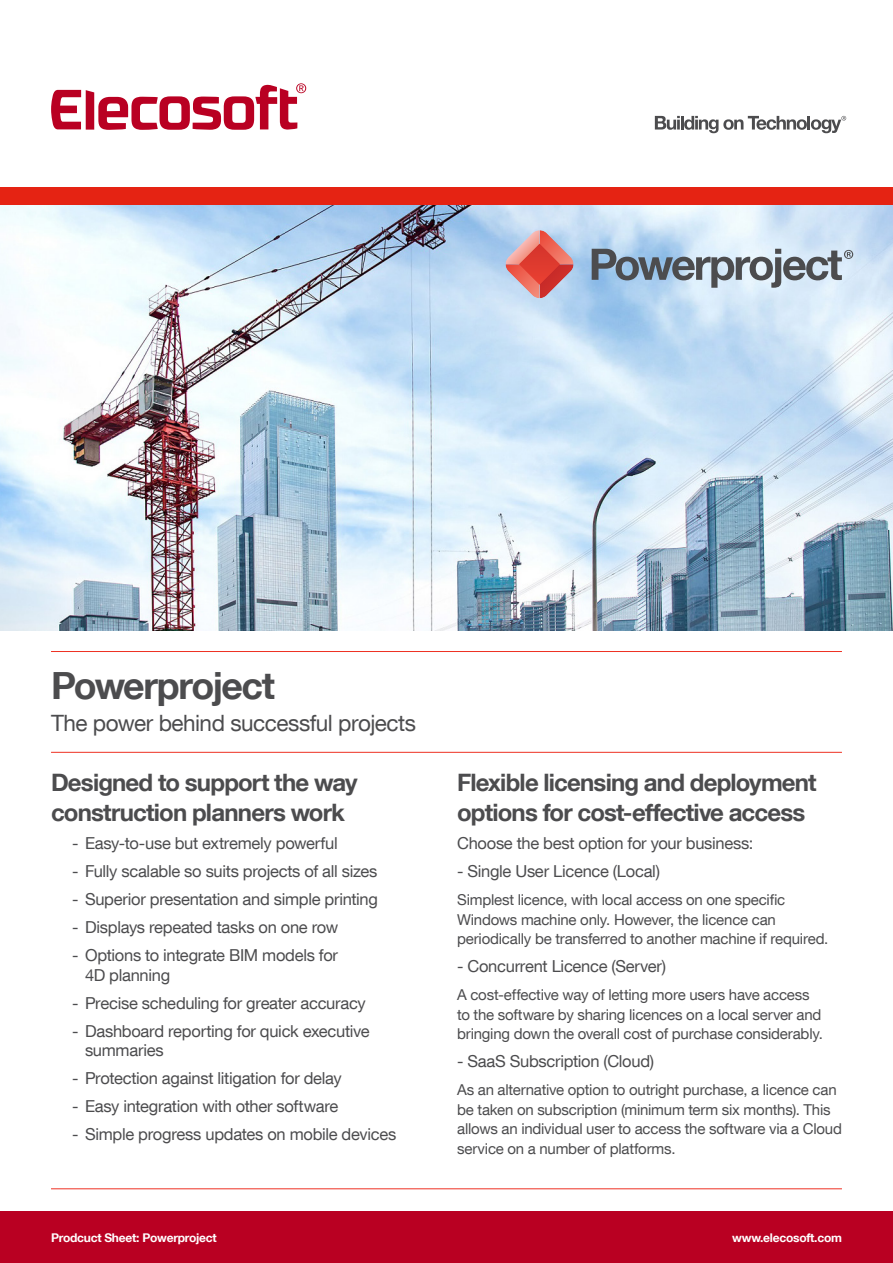
<style>
.page{position:relative;width:893px;height:1263px;background:#fff}
.page>*{position:absolute;margin:0;border:0;box-sizing:border-box;transform-origin:0 0}
.t1{font:700 37.5px "Helvetica Neue LT Com";letter-spacing:-.04em;color:#4c4c4e}
.t2{font:700 24px/30px "Helvetica Neue LT Com";letter-spacing:-.035em;color:#4c4c4e}
.t3{font:22.5px "Helvetica Neue LT Com";letter-spacing:-.02em;color:#4c4c4e}
.t4{font:16.5px/19.5px "Helvetica Neue LT Com";letter-spacing:-.015em;color:#4c4c4e}
.t5{font:15px/19.5px "Helvetica Neue LT Com";letter-spacing:-.015em;color:#4c4c4e}
.t6{font:700 12px "Helvetica Neue LT Com";letter-spacing:-.02em;color:#fff}
</style>
<div class="page">
<img style="left:0;top:204px;width:893px;height:426px">
<div style="left:0;top:1212px;width:893px;height:51px;background:#b90022"></div>
<svg style="left:51px;top:83px;width:255px;height:47px"></svg>
<svg style="left:655px;top:116px;width:191px;height:17px"></svg>
<hr style="left:51px;top:1188px;width:791px;height:1px;background:#ee3123">
<hr style="left:51px;top:651px;width:791px;height:1px;background:#ee3123">
<hr style="left:51px;top:752px;width:791px;height:1px;background:#ee3123">
<div style="left:0;top:187px;width:893px;height:17px;background:#e52313"></div>
<img style="left:505px;top:230px;width:69px;height:68px">
<img style="left:519px;top:243px;width:41px;height:42px">
<svg style="left:592px;top:249px;width:261px;height:39px;background:#9aaab8"></svg>
<h1 class="t1" style="left:51px;top:672px;width:226px">Powerproject</h1>
<h3 class="t3" style="left:51px;top:714px;width:367px">The power behind successful projects</h3>
<h2 class="t2" style="left:51px;top:770px;width:308px">Designed to support the way construction planners work</h2>
<p class="t4" style="left:72px;top:835px;width:267px">- Easy-to-use but extremely powerful</p>
<p class="t4" style="left:72px;top:863px;width:307px">- Fully scalable so suits projects of all sizes</p>
<p class="t4" style="left:72px;top:891px;width:307px">- Superior presentation and simple printing</p>
<p class="t4" style="left:72px;top:919px;width:267px">- Displays repeated tasks on one row</p>
<p class="t4" style="left:85px;top:947px;width:255px;text-indent:-13px">- Options to integrate BIM models for<br>4D planning</p>
<p class="t4" style="left:72px;top:994px;width:295px">- Precise scheduling for greater accuracy</p>
<p class="t4" style="left:85px;top:1022px;width:286px;text-indent:-13px">- Dashboard reporting for quick executive summaries</p>
<p class="t4" style="left:72px;top:1070px;width:271px">- Protection against litigation for delay</p>
<p class="t4" style="left:72px;top:1098px;width:268px">- Easy integration with other software</p>
<p class="t4" style="left:72px;top:1126px;width:325px">- Simple progress updates on mobile devices</p>
<h2 class="t2" style="left:457px;top:770px;width:361px">Flexible licensing and deployment options for cost-effective access</h2>
<p class="t4" style="left:457px;top:835px;width:298px">Choose the best option for your business:</p>
<p class="t4" style="left:457px;top:863px;width:204px">- Single User Licence (Local)</p>
<p class="t5" style="left:457px;top:890px;width:373px">Simplest licence, with local access on one specific<br>Windows machine only. However, the licence can periodically be transferred to another machine if required.</p>
<p class="t4" style="left:457px;top:958px;width:210px">- Concurrent Licence (Server)</p>
<p class="t5" style="left:457px;top:986px;width:367px">A cost-effective way of letting more users have access to the software by sharing licences on a local server and bringing down the overall cost of purchase considerably.</p>
<p class="t4" style="left:457px;top:1053px;width:199px">- SaaS Subscription (Cloud)</p>
<p class="t5" style="left:457px;top:1081px;width:386px">As an alternative option to outright purchase, a licence can be taken on subscription (minimum term six months). This allows an individual user to access the software via a Cloud service on a number of platforms.</p>
<p class="t6" style="left:51px;top:1233px;width:167px">Prodcuct Sheet: Powerproject</p>
<p class="t6" style="left:732px;top:1233px;width:111px">www.elecosoft.com</p>
</div>
